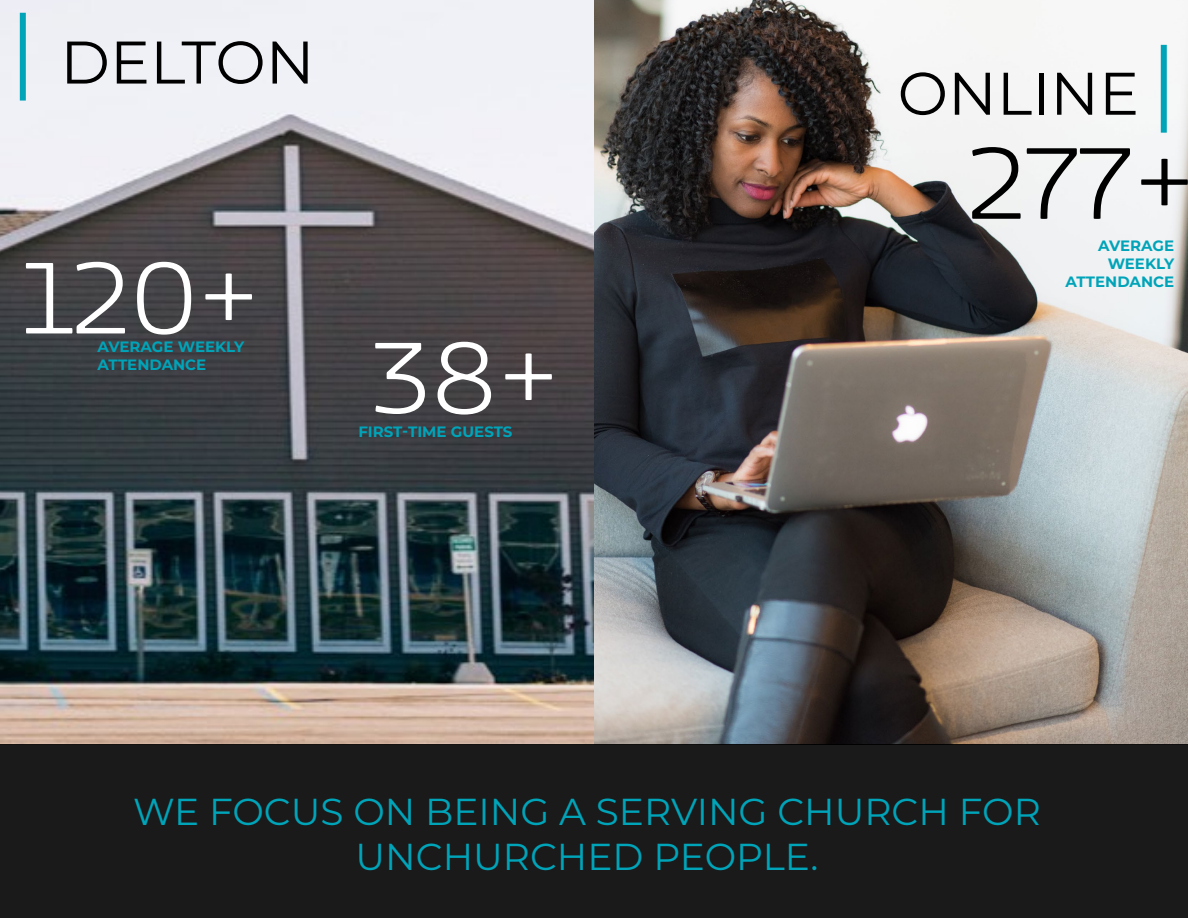
<style>
.page{position:relative;width:1188px;height:918px;background:#fff}
.page>*{position:absolute;margin:0;border:0;box-sizing:border-box;transform-origin:0 0}
.t1{font:300 120px "Kobenhavn";color:#fff}
.t2{font:300 120px "Kobenhavn";color:#000}
.t3{font:60px "Montserrat";color:#000}
.t4{font:37.5px/45px "Montserrat";color:#00a4b9;text-align:center}
.t5{font:700 15px/18px "Montserrat";color:#00a4b9}
</style>
<div class="page">
<div style="left:0;top:744px;width:1188px;height:174px;background:#1a1a1a"></div>
<svg style="left:0;top:0;width:594px;height:744px"></svg>
<img style="left:592px;top:0;width:596px;height:740px">
<img style="left:780px;top:64px;width:408px;height:676px">
<h2 class="t3" style="left:60px;top:21px;width:256px">DELTON</h2>
<h1 class="t1" style="left:23px;top:218px;width:238px">120+</h1>
<p class="t5" style="left:98px;top:337px;width:148px">AVERAGE WEEKLY<br>ATTENDANCE</p>
<h1 class="t1" style="left:370px;top:298px;width:190px">38+</h1>
<p class="t5" style="left:358px;top:422px;width:156px">FIRST-TIME GUESTS</p>
<h2 class="t3" style="left:898px;top:52px;width:243px">ONLINE</h2>
<h1 class="t2" style="left:968px;top:104px;width:228px">277+</h1>
<p class="t5" style="left:1066px;top:236px;width:110px;text-align:right">AVERAGE<br>WEEKLY<br>ATTENDANCE</p>
<h3 class="t4" style="left:133px;top:788px;width:909px">WE FOCUS ON BEING A SERVING CHURCH FOR<br>UNCHURCHED PEOPLE.</h3>
</div>
